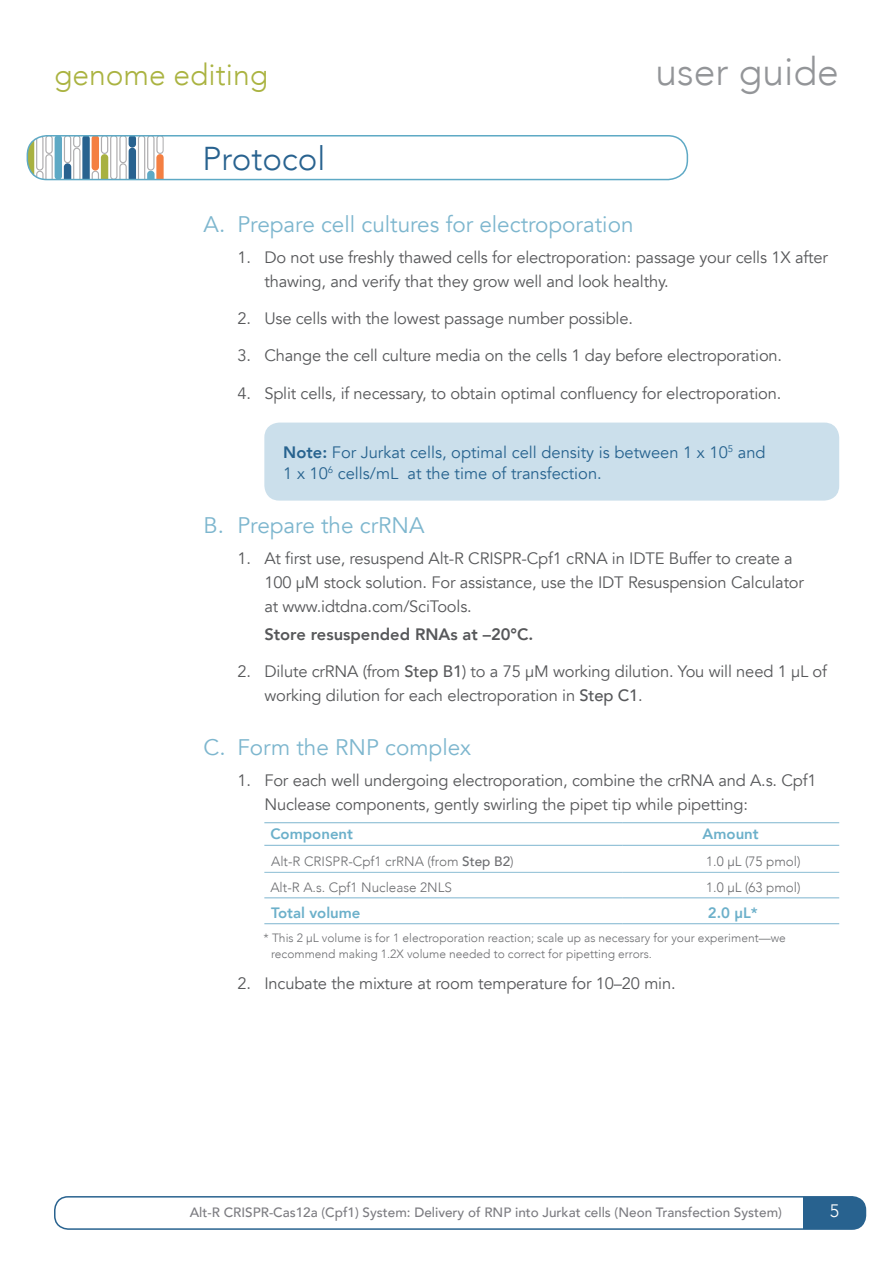
<style>
.page{position:relative;width:893px;height:1263px;background:#fff}
.page>*{position:absolute;margin:0;border:0;box-sizing:border-box;transform-origin:0 0}
.t1{font:300 39px "Avenir";color:#939598}
.t2{font:300 33px "Avenir";color:#28628f}
.t3{font:300 30px "Avenir";color:#aab341}
.t4{font:22.5px "Avenir";color:#7db6ce}
.t5{font:300 18px "Avenir";color:#fff}
.t6{font:16.5px/24px "Avenir";letter-spacing:-.01em;color:#57585a}
.t7{font:16.5px/21px "Avenir";color:#27638f}
.t8{font:800 16.5px "Avenir";color:#57585a}
.Table_Header_Row{font:800 15px "Avenir";color:#6cb0ca}
.t9{font:500 13.5px "Avenir";color:#7c7c81}
.Table_Body_Col_1{font:300 13.5px "Avenir";color:#6c6d70}
.Table_Body_Col_cente{font:300 13.5px "Avenir";color:#6c6d70}
.Table_Caption{font:300 12px/16.5px "Avenir";color:#6c6d70}
.s1{font-weight:800}
.s2{font-weight:500}
</style>
<div class="page">
<div style="left:803px;top:1197px;width:62px;height:32px;background:#28628f"></div>
<div style="left:54px;top:1196px;width:812px;height:34px;border:2px solid #28628f;border-radius:14px"></div>
<div style="left:55px;top:136px;width:7px;height:44px;background:#5ea9c5;border-radius:4px"></div>
<svg style="left:27px;top:136px;width:26px;height:44px"></svg>
<svg style="left:64px;top:138px;width:100px;height:39px"></svg>
<div style="left:27px;top:135px;width:661px;height:45px;border:2px solid #5ea9c5;border-radius:20px"></div>
<div style="left:264px;top:423px;width:575px;height:78px;background:#cbdfeb;border-radius:15px"></div>
<hr style="left:264px;top:822px;width:358px;height:1px;background:#8cbdd4">
<hr style="left:622px;top:822px;width:217px;height:1px;background:#8cbdd4">
<hr style="left:264px;top:845px;width:358px;height:1px;background:#8cbdd4">
<hr style="left:622px;top:845px;width:217px;height:1px;background:#8cbdd4">
<hr style="left:264px;top:897px;width:358px;height:1px;background:#8cbdd4">
<hr style="left:622px;top:897px;width:217px;height:1px;background:#8cbdd4">
<hr style="left:264px;top:923px;width:358px;height:1px;background:#8cbdd4">
<hr style="left:622px;top:923px;width:217px;height:1px;background:#8cbdd4">
<hr style="left:264px;top:872px;width:358px;height:1px;background:#8cbdd4">
<hr style="left:622px;top:872px;width:217px;height:1px;background:#8cbdd4">
<h3 class="t3" style="left:54px;top:57px;width:216px">genome editing</h3>
<h1 class="t1" style="left:655px;top:48px;width:185px">user guide</h1>
<h1 class="t2" style="left:202px;top:139px;width:124px">Protocol</h1>
<h2 class="t4" style="left:204px;top:211px;width:431px">A. Prepare cell cultures for electroporation</h2>
<p class="t6" style="left:264px;top:246px;width:565px;text-indent:-27px">1. Do not use freshly thawed cells for electroporation: passage your cells 1X after thawing, and verify that they grow well and look healthy.</p>
<p class="t6" style="left:237px;top:307px;width:397px">2. Use cells with the lowest passage number possible.</p>
<p class="t6" style="left:237px;top:344px;width:546px">3. Change the cell culture media on the cells 1 day before electroporation.</p>
<p class="t6" style="left:237px;top:381px;width:545px">4. Split cells, if necessary, to obtain optimal confluency for electroporation.</p>
<p class="t7" style="left:283px;top:442px;width:484px"><span class="s1">Note:</span> For Jurkat cells, optimal cell density is between 1 x 10<sup>5</sup> and<br>1 x 10<sup>6</sup> cells/mL at the time of transfection.</p>
<h2 class="t4" style="left:204px;top:512px;width:222px">B. Prepare the crRNA</h2>
<p class="t6" style="left:264px;top:547px;width:541px;text-indent:-27px">1. At first use, resuspend Alt-R CRISPR-Cpf1 cRNA in IDTE Buffer to create a<br>100 µM stock solution. For assistance, use the IDT Resuspension Calculator at www.idtdna.com/SciTools.</p>
<p class="t8" style="left:264px;top:621px;width:271px">Store resuspended RNAs at –20°C.</p>
<p class="t6" style="left:264px;top:660px;width:564px;text-indent:-27px">2. Dilute crRNA (from <span class="s2">Step B1</span>) to a 75 µM working dilution. You will need 1 µL of working dilution for each electroporation in <span class="s2">Step C1</span>.</p>
<h2 class="t4" style="left:204px;top:734px;width:269px">C. Form the RNP complex</h2>
<p class="t6" style="left:264px;top:768px;width:554px;text-indent:-27px">1. For each well undergoing electroporation, combine the crRNA and A.s. Cpf1<br>Nuclease components, gently swirling the pipet tip while pipetting:</p>
<p class="Table_Header_Row" style="left:270px;top:822px;width:84px">Component</p>
<p class="Table_Header_Row" style="left:703px;top:822px;width:58px">Amount</p>
<p class="Table_Body_Col_1" style="left:271px;top:853px;width:244px">Alt-R CRISPR-Cpf1 crRNA (from <span class="s2">Step B2</span>)</p>
<p class="Table_Body_Col_cente" style="left:706px;top:853px;width:96px">1.0 µL (75 pmol)</p>
<p class="Table_Body_Col_1" style="left:270px;top:879px;width:183px">Alt-R A.s. Cpf1 Nuclease 2NLS</p>
<p class="Table_Body_Col_cente" style="left:706px;top:879px;width:96px">1.0 µL (63 pmol)</p>
<p class="Table_Header_Row" style="left:271px;top:901px;width:91px">Total volume</p>
<p class="Table_Header_Row" style="left:708px;top:901px;width:51px">2.0 µL*</p>
<p class="Table_Caption" style="left:271px;top:929px;width:516px;text-indent:-7px">* This 2 μL volume is for 1 electroporation reaction; scale up as necessary for your experiment—we recommend making 1.2X volume needed to correct for pipetting errors.</p>
<p class="t6" style="left:237px;top:971px;width:440px">2. Incubate the mixture at room temperature for 10–20 min.</p>
<p class="t9" style="left:190px;top:1200px;width:594px">Alt-R CRISPR-Cas12a (Cpf1) System: Delivery of RNP into Jurkat cells (Neon Transfection System)</p>
<p class="t5" style="left:830px;top:1200px;width:11px">5</p>
</div>
